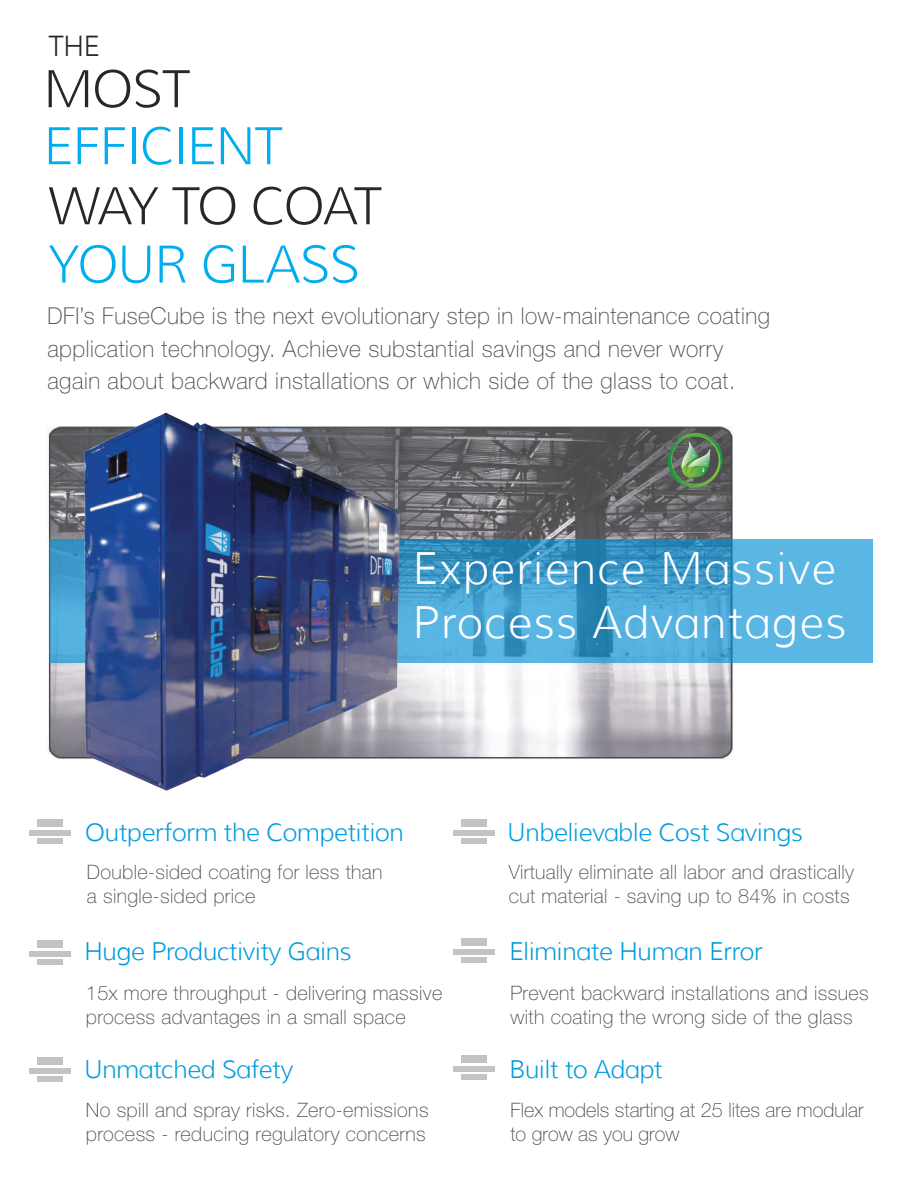
<style>
.page{position:relative;width:918px;height:1188px;background:#fff}
.page>*{position:absolute;margin:0;border:0;box-sizing:border-box;transform-origin:0 0}
.t1{font:300 52.05px "Muli";letter-spacing:-.025em;color:#00aeef}
.t2{font:300 52.05px "Muli";letter-spacing:-.065em;color:#262727}
.t3{font:300 52.05px "Muli";letter-spacing:-.04em;color:#262727}
.t4{font:300 44.4px/53.2px "Muli";letter-spacing:.025em;color:#fff}
.t5{font:300 28.35px "Muli";color:#262727}
.t6{font:300 24.9px "Muli";letter-spacing:-.025em;color:#009bde}
.t7{font:100 23.25px/32.4px "Helvetica Neue";letter-spacing:.025em;color:#474848}
.t8{font:100 19.8px/23.9px "Helvetica Neue";letter-spacing:.02em;color:#474848}
.t9{font:100 19.8px/23.9px "Helvetica Neue";color:#474848}
</style>
<div class="page">
<div style="left:37px;top:819px;width:26px;height:8px;background:#c1c3c4"></div>
<div style="left:37px;top:839px;width:26px;height:5px;background:#c1c3c4"></div>
<div style="left:29px;top:830px;width:42px;height:6px;background:#c1c3c4"></div>
<div style="left:37px;top:940px;width:26px;height:7px;background:#c1c3c4"></div>
<div style="left:37px;top:959px;width:26px;height:5px;background:#c1c3c4"></div>
<div style="left:29px;top:951px;width:42px;height:6px;background:#c1c3c4"></div>
<div style="left:37px;top:1057px;width:26px;height:7px;background:#c1c3c4"></div>
<div style="left:37px;top:1076px;width:26px;height:6px;background:#c1c3c4"></div>
<div style="left:29px;top:1068px;width:42px;height:6px;background:#c1c3c4"></div>
<div style="left:461px;top:819px;width:26px;height:8px;background:#c1c3c4"></div>
<div style="left:461px;top:839px;width:26px;height:5px;background:#c1c3c4"></div>
<div style="left:453px;top:830px;width:42px;height:6px;background:#c1c3c4"></div>
<div style="left:461px;top:938px;width:26px;height:8px;background:#c1c3c4"></div>
<div style="left:461px;top:958px;width:26px;height:5px;background:#c1c3c4"></div>
<div style="left:453px;top:949px;width:42px;height:6px;background:#c1c3c4"></div>
<div style="left:461px;top:1056px;width:26px;height:7px;background:#c1c3c4"></div>
<div style="left:461px;top:1075px;width:26px;height:5px;background:#c1c3c4"></div>
<div style="left:453px;top:1066px;width:42px;height:6px;background:#c1c3c4"></div>
<img style="left:660px;top:426px;width:73px;height:334px">
<svg style="left:660px;top:539px;width:213px;height:124px;background:#52aedc"></svg>
<img style="left:47px;top:412px;width:613px;height:379px">
<svg style="left:668px;top:433px;width:55px;height:55px;background:#607d5d"></svg>
<h3 class="t5" style="left:48px;top:29px;width:53px">THE</h3>
<h1 class="t3" style="left:43px;top:57px;width:149px">MOST</h1>
<h1 class="t1" style="left:43px;top:114px;width:241px">EFFICIENT</h1>
<h1 class="t2" style="left:48px;top:174px;width:336px">WAY TO COAT</h1>
<h1 class="t1" style="left:48px;top:232px;width:313px">YOUR GLASS</h1>
<p class="t7" style="left:47px;top:300px;width:724px">DFI’s FuseCube is the next evolutionary step in low-maintenance coating application technology. Achieve substantial savings and never worry again about backward installations or which side of the glass to coat.</p>
<h2 class="t4" style="left:413px;top:542px;width:435px">Experience Massive<br>Process Advantages</h2>
<p class="t6" style="left:85px;top:817px;width:321px">Outperform the Competition</p>
<p class="t8" style="left:87px;top:860px;width:297px">Double-sided coating for less than a single-sided price</p>
<p class="t6" style="left:84px;top:936px;width:269px">Huge Productivity Gains</p>
<p class="t8" style="left:86px;top:981px;width:358px">15x more throughput - delivering massive process advantages in a small space</p>
<p class="t6" style="left:84px;top:1054px;width:211px">Unmatched Safety</p>
<p class="t8" style="left:86px;top:1098px;width:344px">No spill and spray risks. Zero-emissions process - reducing regulatory concerns</p>
<p class="t6" style="left:507px;top:817px;width:297px">Unbelievable Cost Savings</p>
<p class="t8" style="left:509px;top:860px;width:347px">Virtually eliminate all labor and drastically cut material - saving up to 84% in costs</p>
<p class="t6" style="left:509px;top:936px;width:255px">Eliminate Human Error</p>
<p class="t8" style="left:510px;top:981px;width:360px">Prevent backward installations and issues with coating the wrong side of the glass</p>
<p class="t6" style="left:509px;top:1054px;width:155px">Built to Adapt</p>
<p class="t9" style="left:510px;top:1098px;width:355px">Flex models starting at 25 lites are modular to grow as you grow</p>
</div>
